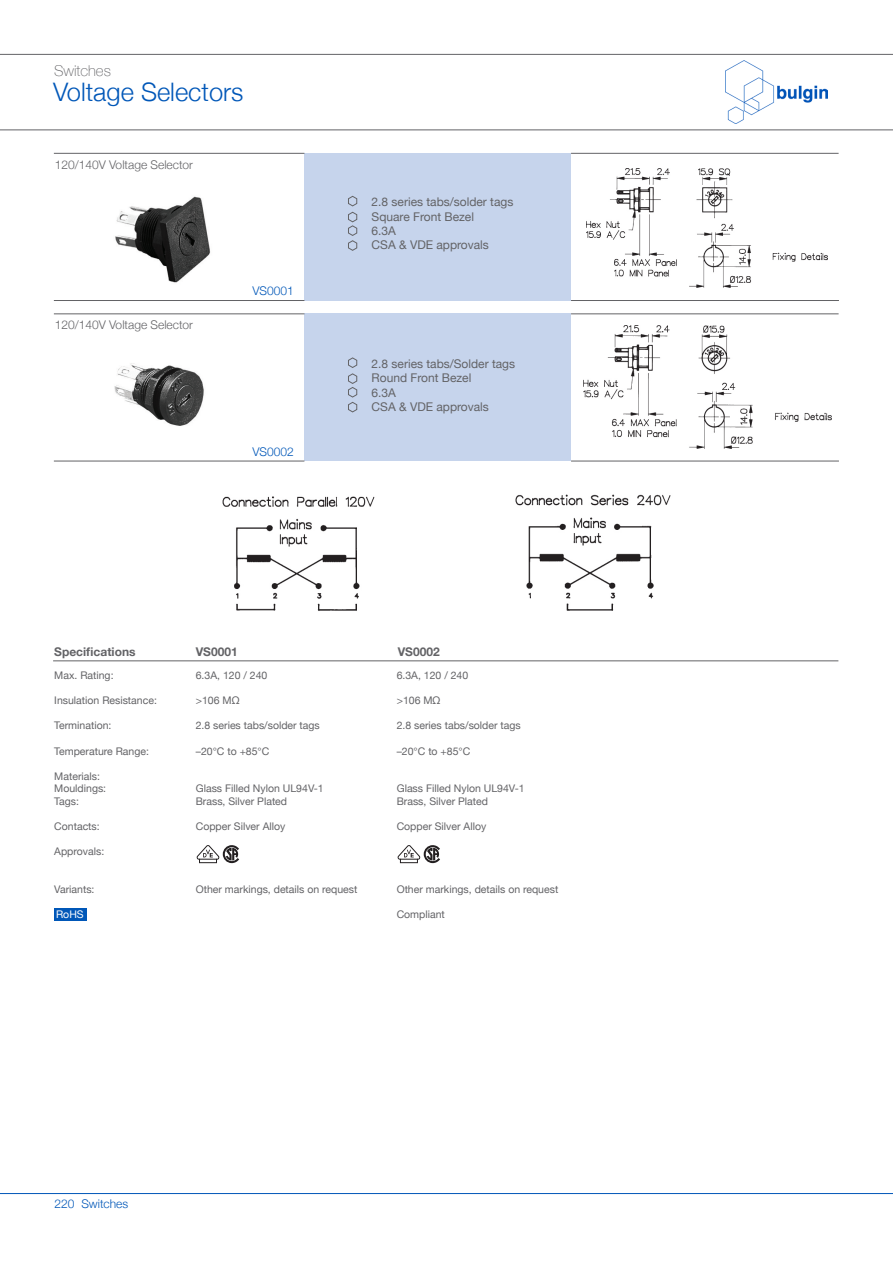
<style>
.page{position:relative;width:893px;height:1263px;background:#fff}
.page>*{position:absolute;margin:0;border:0;box-sizing:border-box;transform-origin:0 0}
.Product_Titles{font:300 25.5px "Helvetica Neue";color:#0057b8}
.t1{font:100 15px "Helvetica Neue";color:#636366}
.t2{font:12px "Helvetica Neue";color:#636366}
.t3{font:300 12px "Helvetica Neue";color:#636366}
.t4{font:700 12px "Helvetica Neue";color:#636366}
.t5{font:300 12px "Helvetica Neue";color:#0057b8}
.t6{font:10.5px "Helvetica Neue";color:#636366}
.t7{font:10.5px "Helvetica Neue";color:#fff}
</style>
<div class="page">
<hr style="left:0;top:1193px;width:893px;height:1px;background:#0057b8">
<img style="left:726px;top:61px;width:101px;height:63px">
<hr style="left:0;top:54px;width:893px;height:1px;background:#636366">
<hr style="left:0;top:129px;width:893px;height:1px;background:#636366">
<img style="left:65px;top:196px;width:191px;height:119px">
<img style="left:66px;top:314px;width:178px;height:147px">
<div style="left:304px;top:153px;width:267px;height:148px;background:#c6d4ec"></div>
<div style="left:304px;top:313px;width:267px;height:148px;background:#c6d4ec"></div>
<hr style="left:571px;top:153px;width:268px;height:1px;background:#636366">
<hr style="left:571px;top:313px;width:268px;height:1px;background:#636366">
<hr style="left:54px;top:300px;width:250px;height:1px;background:#636366">
<hr style="left:54px;top:461px;width:250px;height:1px;background:#636366">
<hr style="left:571px;top:300px;width:268px;height:1px;background:#636366">
<hr style="left:571px;top:461px;width:268px;height:1px;background:#636366">
<hr style="left:54px;top:153px;width:250px;height:1px;background:#636366">
<hr style="left:54px;top:313px;width:250px;height:1px;background:#636366">
<svg style="left:348px;top:195px;width:10px;height:56px"></svg>
<svg style="left:348px;top:357px;width:10px;height:56px"></svg>
<div style="left:54px;top:908px;width:33px;height:13px;background:#0057b8"></div>
<hr style="left:53px;top:660px;width:785px;height:1px;background:#636366">
<img style="left:586px;top:169px;width:242px;height:119px">
<img style="left:583px;top:326px;width:249px;height:122px">
<img style="left:222px;top:496px;width:153px;height:115px">
<img style="left:515px;top:494px;width:156px;height:117px">
<svg style="left:197px;top:845px;width:42px;height:18px"></svg>
<svg style="left:397px;top:845px;width:43px;height:18px"></svg>
<p class="t1" style="left:54px;top:59px;width:58px">Switches</p>
<p class="Product_Titles" style="left:53px;top:71px;width:192px">Voltage Selectors</p>
<p class="t3" style="left:55px;top:155px;width:140px">120/140V Voltage Selector</p>
<p class="t3" style="left:55px;top:315px;width:140px">120/140V Voltage Selector</p>
<p class="t5" style="left:252px;top:281px;width:43px">VS0001</p>
<p class="t5" style="left:252px;top:442px;width:43px">VS0002</p>
<p class="t2" style="left:372px;top:193px;width:143px">2.8 series tabs/solder tags</p>
<p class="t2" style="left:372px;top:208px;width:104px">Square Front Bezel</p>
<p class="t2" style="left:372px;top:222px;width:26px">6.3A</p>
<p class="t2" style="left:372px;top:237px;width:119px">CSA &amp; VDE approvals</p>
<p class="t2" style="left:372px;top:355px;width:145px">2.8 series tabs/Solder tags</p>
<p class="t2" style="left:372px;top:369px;width:101px">Round Front Bezel</p>
<p class="t2" style="left:372px;top:384px;width:26px">6.3A</p>
<p class="t2" style="left:372px;top:398px;width:119px">CSA &amp; VDE approvals</p>
<p class="t4" style="left:54px;top:642px;width:83px">Specifications</p>
<p class="t6" style="left:54px;top:668px;width:61px">Max. Rating:</p>
<p class="t6" style="left:54px;top:693px;width:104px">Insulation Resistance:</p>
<p class="t6" style="left:54px;top:718px;width:59px">Termination:</p>
<p class="t6" style="left:54px;top:743px;width:96px">Temperature Range:</p>
<p class="t6" style="left:54px;top:768px;width:47px">Materials:</p>
<p class="t6" style="left:54px;top:781px;width:53px">Mouldings:</p>
<p class="t6" style="left:54px;top:794px;width:26px">Tags:</p>
<p class="t6" style="left:54px;top:819px;width:47px">Contacts:</p>
<p class="t6" style="left:54px;top:844px;width:51px">Approvals:</p>
<p class="t6" style="left:54px;top:882px;width:42px">Variants:</p>
<p class="t7" style="left:56px;top:907px;width:29px">RoHS</p>
<p class="t4" style="left:196px;top:642px;width:44px">VS0001</p>
<p class="t4" style="left:398px;top:642px;width:44px">VS0002</p>
<p class="t6" style="left:196px;top:668px;width:73px">6.3A, 120 / 240</p>
<p class="t6" style="left:196px;top:693px;width:45px">&gt;106 MΩ</p>
<p class="t6" style="left:196px;top:718px;width:126px">2.8 series tabs/solder tags</p>
<p class="t6" style="left:196px;top:743px;width:75px">–20°C to +85°C</p>
<p class="t6" style="left:196px;top:781px;width:129px">Glass Filled Nylon UL94V-1</p>
<p class="t6" style="left:196px;top:794px;width:93px">Brass, Silver Plated</p>
<p class="t6" style="left:196px;top:819px;width:91px">Copper Silver Alloy</p>
<p class="t6" style="left:196px;top:882px;width:163px">Other markings, details on request</p>
<p class="t6" style="left:397px;top:668px;width:73px">6.3A, 120 / 240</p>
<p class="t6" style="left:397px;top:693px;width:45px">&gt;106 MΩ</p>
<p class="t6" style="left:397px;top:718px;width:126px">2.8 series tabs/solder tags</p>
<p class="t6" style="left:397px;top:743px;width:75px">–20°C to +85°C</p>
<p class="t6" style="left:397px;top:781px;width:129px">Glass Filled Nylon UL94V-1</p>
<p class="t6" style="left:397px;top:794px;width:93px">Brass, Silver Plated</p>
<p class="t6" style="left:397px;top:819px;width:91px">Copper Silver Alloy</p>
<p class="t6" style="left:397px;top:882px;width:163px">Other markings, details on request</p>
<p class="t6" style="left:397px;top:907px;width:50px">Compliant</p>
<p class="t5" style="left:55px;top:1194px;width:75px">220 Switches</p>
</div>
